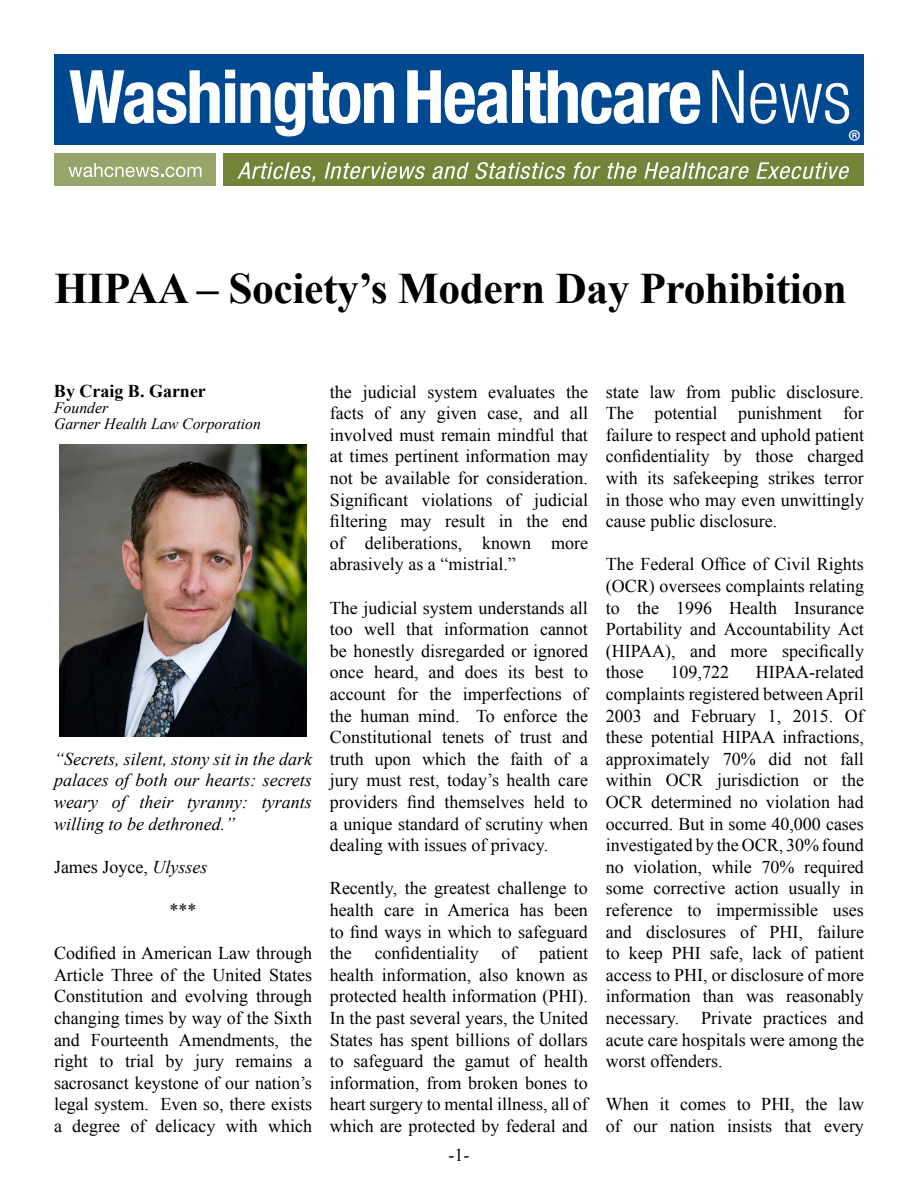
<style>
.page{position:relative;width:918px;height:1188px;background:#fff}
.page>*{position:absolute;margin:0;border:0;box-sizing:border-box;transform-origin:0 0}
.t1{font:700 43.5px "Times New Roman";letter-spacing:-.01em;color:#000}
.t2{font:32.1px "Myriad Pro";color:#fff}
.t3{font:18px/21.6px "Times New Roman";color:#000;text-align:justify}
.t4{font:italic 18px/21.6px "Times New Roman";color:#000;text-align:justify}
.t5{font:700 18px "Times New Roman";color:#000}
.t6{font:italic 15.75px/15.8px "Times New Roman";color:#000}
.s1{font-style:italic}
</style>
<div class="page">
<img style="left:59px;top:445px;width:248px;height:291px">
<div style="left:54px;top:54px;width:810px;height:91px;background:#004990"></div>
<div style="left:54px;top:154px;width:162px;height:32px;background:#98a56a"></div>
<div style="left:224px;top:154px;width:640px;height:32px;background:#728437"></div>
<svg style="left:69px;top:70px;width:325px;height:66px"></svg>
<svg style="left:407px;top:70px;width:101px;height:54px"></svg>
<div style="left:512px;top:70px;width:11px;height:53px;background:#fff"></div>
<svg style="left:525px;top:70px;width:175px;height:54px"></svg>
<svg style="left:712px;top:70px;width:32px;height:53px"></svg>
<svg style="left:750px;top:83px;width:99px;height:41px"></svg>
<svg style="left:237px;top:162px;width:78px;height:20px"></svg>
<svg style="left:325px;top:162px;width:100px;height:17px"></svg>
<svg style="left:432px;top:162px;width:37px;height:17px"></svg>
<svg style="left:475px;top:162px;width:91px;height:17px"></svg>
<svg style="left:573px;top:162px;width:28px;height:17px"></svg>
<svg style="left:607px;top:162px;width:30px;height:17px"></svg>
<svg style="left:644px;top:162px;width:105px;height:17px"></svg>
<svg style="left:756px;top:162px;width:93px;height:17px"></svg>
<svg style="left:68px;top:163px;width:133px;height:14px"></svg>
<h2 class="t2" style="left:848px;top:121px;width:15px">®</h2>
<h1 class="t1" style="left:54px;top:257px;width:795px">HIPAA – Society’s Modern Day Prohibition</h1>
<p class="t5" style="left:54px;top:378px;width:153px">By Craig B. Garner</p>
<p class="t6" style="left:54px;top:400px;width:208px">Founder<br>Garner Health Law Corporation</p>
<p class="t4" style="left:54px;top:748px;width:260px">“Secrets, silent, stony sit in the dark palaces of both our hearts: secrets weary of their tyranny: tyrants willing to be dethroned.”</p>
<p class="t3" style="left:54px;top:855px;width:155px">James Joyce, <span class="s1">Ulysses</span></p>
<p class="t3" style="left:170px;top:899px;width:28px">***</p>
<p class="t3" style="left:54px;top:942px;width:260px">Codified in American Law through Article Three of the United States Constitution and evolving through changing times by way of the Sixth and Fourteenth Amendments, the right to trial by jury remains a sacrosanct keystone of our nation’s legal system. Even so, there exists a degree of delicacy with which</p>
<p class="t3" style="left:330px;top:380px;width:260px">the judicial system evaluates the facts of any given case, and all involved must remain mindful that at times pertinent information may not be available for consideration.<br>Significant violations of judicial filtering may result in the end of deliberations, known more abrasively as a “mistrial.”</p>
<p class="t3" style="left:330px;top:596px;width:260px">The judicial system understands all too well that information cannot be honestly disregarded or ignored once heard, and does its best to account for the imperfections of the human mind. To enforce the Constitutional tenets of trust and truth upon which the faith of a jury must rest, today’s health care providers find themselves held to a unique standard of scrutiny when dealing with issues of privacy.</p>
<p class="t3" style="left:330px;top:877px;width:260px">Recently, the greatest challenge to health care in America has been to find ways in which to safeguard the</p>
<p class="t3" style="left:330px;top:942px;width:260px;text-indent:209px">patient health information, also known as protected health information (PHI).<br>In the past several years, the United States has spent billions of dollars to safeguard the gamut of health information, from broken bones to heart surgery to mental illness, all of which are protected by federal and</p>
<p class="t3" style="left:375px;top:942px;width:106px">confidentiality</p>
<p class="t3" style="left:501px;top:942px;width:16px">of</p>
<p class="t3" style="left:449px;top:1144px;width:22px">-1-</p>
<p class="t3" style="left:606px;top:380px;width:260px">state law from public disclosure.<br>The potential punishment for failure to respect and uphold patient confidentiality by those charged with its safekeeping strikes terror in those who may even unwittingly cause public disclosure.</p>
<p class="t3" style="left:606px;top:553px;width:260px">The Federal Office of Civil Rights (OCR) oversees complaints relating to the 1996 Health Insurance Portability and Accountability Act (HIPAA), and more specifically those</p>
<p class="t3" style="left:606px;top:661px;width:260px;text-indent:150px">HIPAA-related complaints registered between April 2003 and February 1, 2015. Of these potential HIPAA infractions, approximately 70% did not fall within OCR jurisdiction or the OCR determined no violation had occurred. But in some 40,000 cases investigated by the OCR, 30% found no violation, while 70% required some corrective action usually in reference to impermissible uses and disclosures of PHI, failure to keep PHI safe, lack of patient access to PHI, or disclosure of more information than was reasonably necessary. Private practices and acute care hospitals were among the worst offenders.</p>
<p class="t3" style="left:606px;top:1093px;width:260px">When it comes to PHI, the law of our nation insists that every</p>
<p class="t3" style="left:671px;top:661px;width:60px">109,722</p>
</div>
